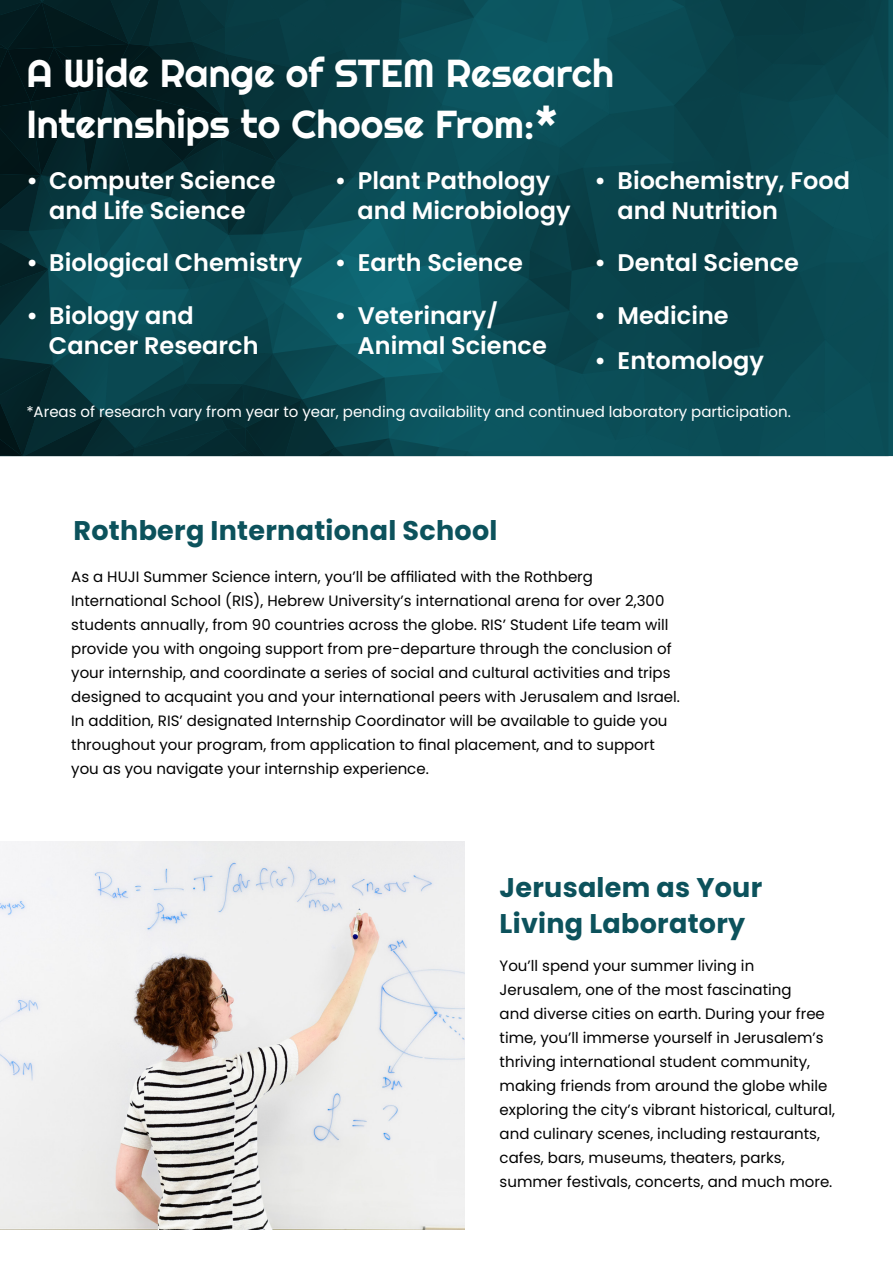
<style>
.page{position:relative;width:893px;height:1263px;background:#fff}
.page>*{position:absolute;margin:0;border:0;box-sizing:border-box;transform-origin:0 0}
.t1{font:39px/51px "Righteous";color:#fff}
.t2{font:700 27px/36px "Poppins";letter-spacing:.01em;color:#0c525c}
.t3{font:600 24px/52.5px "Poppins";color:#fff}
.t4{font:15px/24px "Poppins";color:#000}
.t5{font:15px "Poppins";color:#fff}
</style>
<div class="page">
<svg style="left:0;top:0;width:889px;height:456px;background:#09434b"></svg>
<img style="left:0;top:842px;width:464px;height:387px">
<h1 class="t1" style="left:26px;top:47px;width:589px">A Wide Range of STEM Research<br>Internships to Choose From *:</h1>
<h3 class="t3" style="left:358px;top:154px;width:194px">Plant Pathology</h3>
<h3 class="t3" style="left:49px;top:154px;width:228px">Computer Science</h3>
<h3 class="t3" style="left:618px;top:154px;width:234px">Biochemistry, Food</h3>
<h3 class="t3" style="left:26px;top:154px;width:13px">•</h3>
<h3 class="t3" style="left:595px;top:154px;width:13px">•</h3>
<h3 class="t3" style="left:335px;top:154px;width:13px">•</h3>
<h3 class="t3" style="left:26px;top:236px;width:13px">•</h3>
<h3 class="t3" style="left:26px;top:289px;width:13px">•</h3>
<h3 class="t3" style="left:49px;top:184px;width:255px">and Life Science<br>Biological Chemistry</h3>
<h3 class="t3" style="left:49px;top:289px;width:146px">Biology and</h3>
<h3 class="t3" style="left:49px;top:319px;width:211px">Cancer Research</h3>
<h3 class="t3" style="left:335px;top:236px;width:13px">•</h3>
<h3 class="t3" style="left:335px;top:289px;width:13px">•</h3>
<h3 class="t3" style="left:358px;top:184px;width:214px">and Microbiology<br>Earth Science</h3>
<h3 class="t3" style="left:358px;top:289px;width:142px">Veterinary/</h3>
<h3 class="t3" style="left:358px;top:319px;width:191px">Animal Science</h3>
<h3 class="t3" style="left:595px;top:236px;width:13px">•</h3>
<h3 class="t3" style="left:595px;top:289px;width:13px">•</h3>
<h3 class="t3" style="left:595px;top:334px;width:13px">•</h3>
<h3 class="t3" style="left:617px;top:184px;width:183px">and Nutrition<br>Dental Science</h3>
<h3 class="t3" style="left:618px;top:289px;width:113px">Medicine</h3>
<h3 class="t3" style="left:618px;top:334px;width:148px">Entomology</h3>
<p class="t5" style="left:26px;top:403px;width:766px">*Areas of research vary from year to year, pending availability and continued laboratory participation.</p>
<h2 class="t2" style="left:74px;top:513px;width:425px">Rothberg International School</h2>
<p class="t4" style="left:71px;top:565px;width:610px">As a HUJI Summer Science intern, you l l’ be affiliated with the Rothberg International School (RIS ,) Hebrew University s’ international arena for over 2,300 students annually, from 90 countries across the globe. RIS’ Student Life team will provide you with ongoing support from pre-departure through the conclusion of your internship, and coordinate a series of social and cultural activities and trips designed to acquaint you and your international peers with Jerusalem and Israel.<br>In addition, RIS’ designated Internship Coordinator will be available to guide you throughout your program, from application to final placement, and to support you as you navigate your internship experience.</p>
<h2 class="t2" style="left:500px;top:869px;width:264px">Jerusalem as Your<br>Living Laboratory</h2>
<p class="t4" style="left:500px;top:953px;width:337px">You l l’ spend your summer living in Jerusalem, one of the most fascinating<br>and diverse cities on earth. During your free time, you l l’ immerse yourself in Jerusalem s’ thriving international student community, making friends from around the globe while exploring the city s’ vibrant historical, cultural, and culinary scenes, including restaurants, cafes, bars, museums, theaters, parks, summer festivals, concerts, and much more.</p>
</div>
